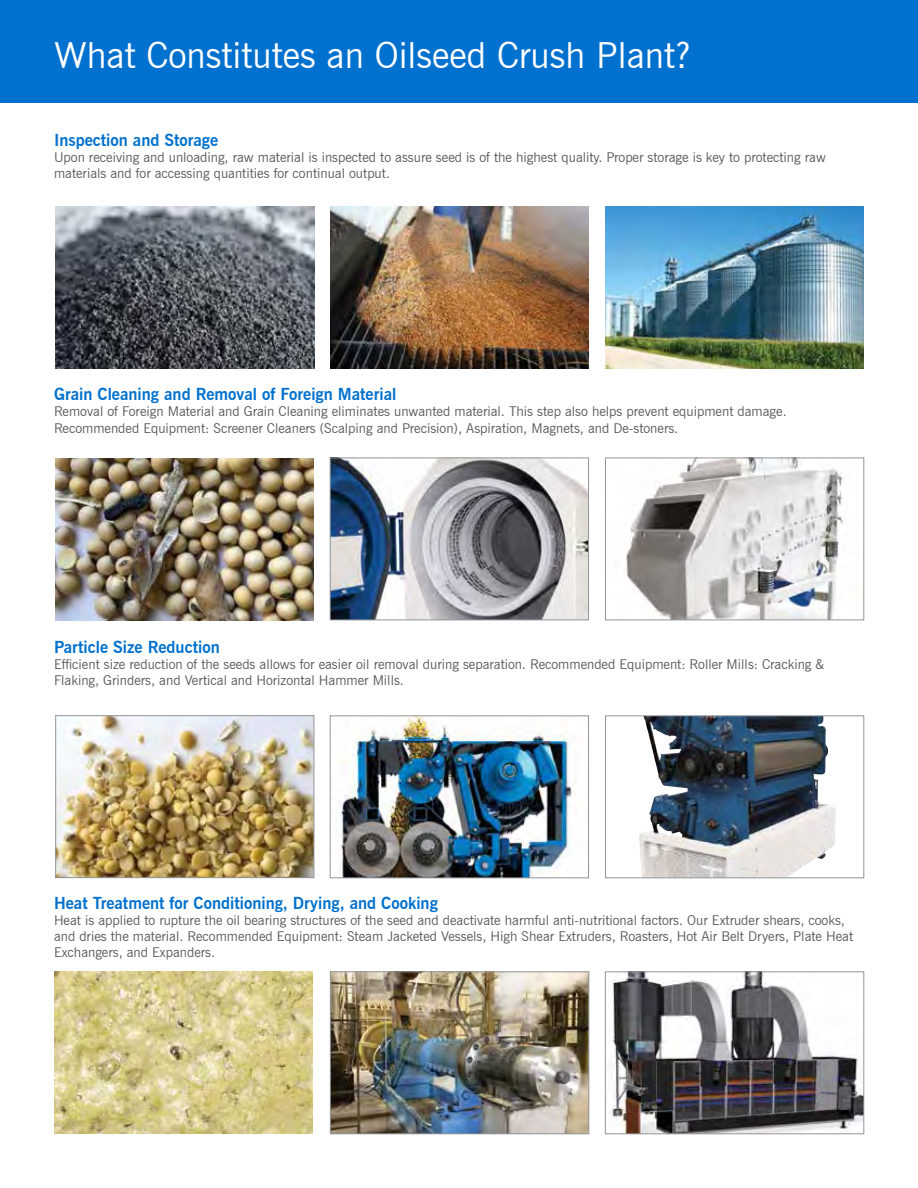
<style>
.page{position:relative;width:918px;height:1188px;background:#fff}
.page>*{position:absolute;margin:0;border:0;box-sizing:border-box;transform-origin:0 0}
.t1{font:36px "News Gothic BT";color:#fff}
.t2{font:700 16.5px "News Gothic BT";color:#0071ce}
.t3{font:13.5px/16.2px "News Gothic BT";color:#58595b}
</style>
<div class="page">
<div style="left:0;top:0;width:918px;height:103px;background:#0071ce"></div>
<img style="left:606px;top:207px;width:258px;height:162px">
<img style="left:624px;top:460px;width:220px;height:158px">
<div style="left:605px;top:458px;width:259px;height:162px;border:1px solid #939598"></div>
<img style="left:641px;top:718px;width:195px;height:158px">
<img style="left:639px;top:718px;width:48px;height:153px">
<div style="left:605px;top:716px;width:259px;height:162px;border:1px solid #939598"></div>
<img style="left:54px;top:972px;width:258px;height:162px">
<img style="left:330px;top:207px;width:259px;height:162px">
<img style="left:332px;top:460px;width:255px;height:158px">
<div style="left:330px;top:458px;width:259px;height:162px;border:1px solid #939598"></div>
<img style="left:339px;top:718px;width:237px;height:158px">
<div style="left:330px;top:716px;width:259px;height:162px;border:1px solid #939598"></div>
<img style="left:332px;top:974px;width:255px;height:158px">
<div style="left:330px;top:972px;width:259px;height:162px;border:1px solid #939598"></div>
<img style="left:56px;top:207px;width:258px;height:162px">
<img style="left:56px;top:458px;width:258px;height:162px">
<img style="left:57px;top:717px;width:255px;height:159px">
<div style="left:55px;top:715px;width:259px;height:163px;border:1px solid #939598"></div>
<img style="left:609px;top:974px;width:253px;height:158px">
<div style="left:605px;top:972px;width:259px;height:162px;border:1px solid #939598"></div>
<h1 class="t1" style="left:54px;top:34px;width:638px">What Constitutes an Oilseed Crush Plant?</h1>
<p class="t2" style="left:54px;top:130px;width:166px">Inspection and Storage</p>
<p class="t3" style="left:54px;top:149px;width:773px">Upon receiving and unloading, raw material is inspected to assure seed is of the highest quality. Proper storage is key to protecting raw materials and for accessing quantities for continual output.</p>
<p class="t2" style="left:54px;top:384px;width:344px">Grain Cleaning and Removal of Foreign Material</p>
<p class="t3" style="left:54px;top:403px;width:734px">Removal of Foreign Material and Grain Cleaning eliminates unwanted material. This step also helps prevent equipment damage.<br>Recommended Equipment: Screener Cleaners (Scalping and Precision), Aspiration, Magnets, and De-stoners.</p>
<p class="t2" style="left:54px;top:637px;width:167px">Particle Size Reduction</p>
<p class="t3" style="left:54px;top:656px;width:772px">Efficient size reduction of the seeds allows for easier oil removal during separation. Recommended Equipment: Roller Mills: Cracking &amp;<br>Flaking, Grinders, and Vertical and Horizontal Hammer Mills.</p>
<p class="t2" style="left:54px;top:893px;width:385px">Heat Treatment for Conditioning, Drying, and Cooking</p>
<p class="t3" style="left:54px;top:912px;width:801px">Heat is applied to rupture the oil bearing structures of the seed and deactivate harmful anti-nutritional factors. Our Extruder shears, cooks, and dries the material. Recommended Equipment: Steam Jacketed Vessels, High Shear Extruders, Roasters, Hot Air Belt Dryers, Plate Heat<br>Exchangers, and Expanders.</p>
</div>
